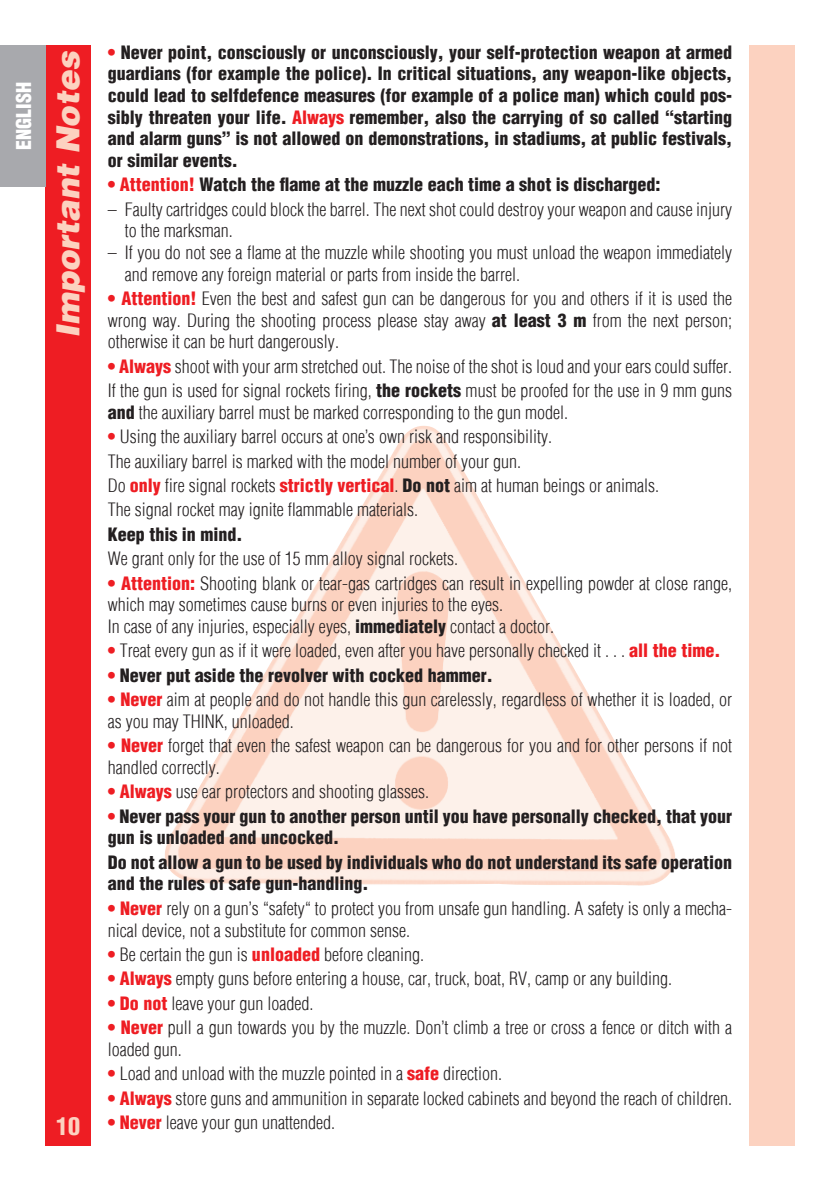
<style>
.page{position:relative;width:840px;height:1191px;background:#fff}
.page>*{position:absolute;margin:0;border:0;box-sizing:border-box;transform-origin:0 0}
.t1{font:italic 900 32px "Helvetica LT";color:#fcd2c0}
.t2{font:900 condensed 24px "Helvetica LT";color:#fcd2c0}
.t3{font:900 condensed 20px "Helvetica LT";color:#fff}
.t4{font:300 condensed 18px/21.6px "Helvetica LT";color:#231f20}
.t5{font:900 condensed 18px/21.6px "Helvetica LT";color:#231f20}
.s1{color:#ee1d23}
.s2{font-weight:900;color:#ee1d23}
.s3{font-weight:900}
</style>
<div class="page">
<img style="left:165px;top:426px;width:510px;height:460px">
<div style="left:45px;top:45px;width:46px;height:1100px;background:#ee1d23"></div>
<div style="left:0;top:45px;width:45px;height:142px;background:#a8a9ad"></div>
<div style="left:748px;top:45px;width:46px;height:1100px;background:#fcd2c0"></div>
<p class="t3" style="left:11px;top:150px;width:69px;rotate:-90deg">ENGLISH</p>
<h1 class="t1" style="left:47px;top:338px;width:289px;rotate:-90deg">Important Notes</h1>
<h2 class="t2" style="left:56px;top:1111px;width:25px">10</h2>
<p class="t5" style="left:108px;top:41px;width:625px;text-align:justify"><span class="s1">•</span> Never point, consciously or unconsciously, your self-protection weapon at armed guardians (for example the police). In critical situations, any weapon-like objects, could lead to selfdefence measures (for example of a police man) which could pos&shy;sibly threaten your life. <span class="s1">Always</span> remember, also the carrying of so called “starting and alarm guns” is not allowed on demonstrations, in stadiums, at public festivals, or similar events.</p>
<p class="t5" style="left:108px;top:174px;width:554px"><span class="s1">• Attention!</span> Watch the flame at the muzzle each time a shot is discharged:</p>
<p class="t4" style="left:125px;top:198px;width:608px;text-indent:-17px">– Faulty cartridges could block the barrel. The next shot could destroy your weapon and cause injury to the marksman.</p>
<p class="t4" style="left:125px;top:241px;width:608px;text-indent:-17px">– If you do not see a flame at the muzzle while shooting you must unload the weapon immediately and remove any foreign material or parts from inside the barrel.</p>
<p class="t4" style="left:108px;top:288px;width:625px;text-align:justify"><span class="s2">• Attention!</span> Even the best and safest gun can be dangerous for you and others if it is used the wrong way. During the shooting process please stay away <span class="s3">at least 3 m</span> from the next person; otherwise it can be hurt dangerously.</p>
<p class="t4" style="left:108px;top:354px;width:625px;line-height:24.4px"><span class="s2">• Always</span> shoot with your arm stretched out. The noise of the shot is loud and your ears could suffer.<br>If the gun is used for signal rockets firing, <span class="s3">the rockets</span> must be proofed for the use in 9 mm guns</p>
<p class="t4" style="left:108px;top:401px;width:461px"><span class="s3">and</span> the auxiliary barrel must be marked corresponding to the gun model.</p>
<p class="t4" style="left:108px;top:424px;width:552px;line-height:24.4px"><span class="s2">•</span> Using the auxiliary barrel occurs at one’s own risk and responsibility.<br>The auxiliary barrel is marked with the model number of your gun.<br>Do <span class="s2">only</span> fire signal rockets <span class="s2">strictly vertical</span>. <span class="s3">Do not</span> aim at human beings or animals.<br>The signal rocket may ignite flammable materials.</p>
<p class="t5" style="left:108px;top:523px;width:136px">Keep this in mind.</p>
<p class="t4" style="left:108px;top:548px;width:351px">We grant only for the use of 15 mm alloy signal rockets.</p>
<p class="t4" style="left:108px;top:572px;width:625px"><span class="s2">• Attention:</span> Shooting blank or tear-gas cartridges can result in expelling powder at close range, which may sometimes cause burns or even injuries to the eyes.<br>In case of any injuries, especially eyes, <span class="s3">immediately</span> contact a doctor.</p>
<p class="t4" style="left:108px;top:640px;width:613px"><span class="s2">•</span> Treat every gun as if it were loaded, even after you have personally checked it . . . <span class="s2">all the time.</span></p>
<p class="t5" style="left:108px;top:664px;width:386px"><span class="s1">•</span> Never put aside the revolver with cocked hammer.</p>
<p class="t4" style="left:108px;top:689px;width:625px"><span class="s2">• Never</span> aim at people and do not handle this gun carelessly, regardless of whether it is loaded, or as you may THINK, unloaded.</p>
<p class="t4" style="left:108px;top:735px;width:625px"><span class="s2">• Never</span> forget that even the safest weapon can be dangerous for you and for other persons if not handled correctly.</p>
<p class="t4" style="left:108px;top:781px;width:322px"><span class="s2">• Always</span> use ear protectors and shooting glasses.</p>
<p class="t5" style="left:108px;top:805px;width:625px"><span class="s1">•</span> Never pass your gun to another person until you have personally checked, that your gun is unloaded and uncocked.</p>
<p class="t5" style="left:108px;top:851px;width:625px">Do not allow a gun to be used by individuals who do not understand its safe operation and the rules of safe gun-handling.</p>
<p class="t4" style="left:108px;top:897px;width:625px"><span class="s2">• Never</span> rely on a gun’s “safety“ to protect you from unsafe gun handling. A safety is only a mecha&shy;nical device, not a substitute for common sense.</p>
<p class="t4" style="left:108px;top:943px;width:317px"><span class="s2">•</span> Be certain the gun is <span class="s2">unloaded</span> before cleaning.</p>
<p class="t4" style="left:108px;top:968px;width:565px"><span class="s2">• Always</span> empty guns before entering a house, car, truck, boat, RV, camp or any building.</p>
<p class="t4" style="left:108px;top:992px;width:207px"><span class="s2">• Do not</span> leave your gun loaded.</p>
<p class="t4" style="left:108px;top:1016px;width:625px"><span class="s2">• Never</span> pull a gun towards you by the muzzle. Don’t climb a tree or cross a fence or ditch with a loaded gun.</p>
<p class="t4" style="left:108px;top:1062px;width:395px"><span class="s2">•</span> Load and unload with the muzzle pointed in a <span class="s2">safe</span> direction.</p>
<p class="t4" style="left:108px;top:1087px;width:625px"><span class="s2">• Always</span> store guns and ammunition in separate locked cabinets and beyond the reach of children.</p>
<p class="t4" style="left:108px;top:1111px;width:228px"><span class="s2">• Never</span> leave your gun unattended.</p>
</div>
